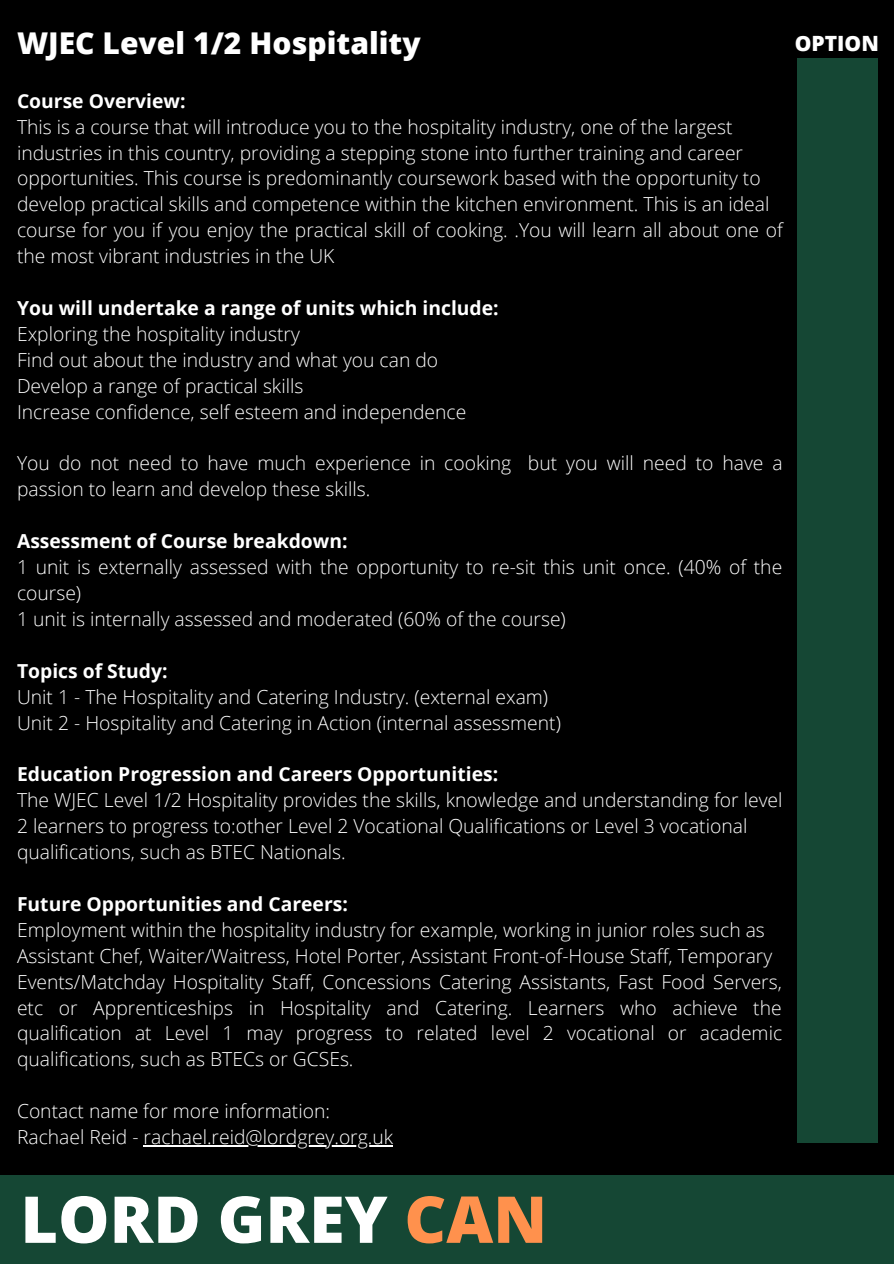
<style>
.page{position:relative;width:894px;height:1264px;background:#fff}
.page>*{position:absolute;margin:0;border:0;box-sizing:border-box;transform-origin:0 0}
.t1{font:800 64.65px "Open Sans";color:#fff}
.t2{font:800 30px "Open Sans";color:#fff}
.t3{font:800 21px "Open Sans";color:#fff}
.t4{font:300 19.35px/26px "Open Sans";color:#fff}
.t5{font:700 19.35px "Open Sans";color:#fff}
.s1{color:#ff914d}
</style>
<div class="page">
<div style="left:0;top:0;width:893px;height:1263px;background:#000"></div>
<div style="left:0;top:1175px;width:893px;height:88px;background:#154734"></div>
<div style="left:797px;top:58px;width:80px;height:1084px;background:#154734"></div>
<hr style="left:143px;top:1145px;width:250px;height:1px;background:#fff">
<h2 class="t2" style="left:17px;top:22px;width:405px">WJEC Level 1/2 Hospitality</h2>
<p class="t3" style="left:794px;top:28px;width:85px">OPTION</p>
<p class="t5" style="left:17px;top:87px;width:170px">Course Overview:</p>
<p class="t4" style="left:17px;top:113px;width:767px">This is a course that will introduce you to the hospitality industry, one of the largest industries in this country, providing a stepping stone into further training and career opportunities. This course is predominantly coursework based with the opportunity to develop practical skills and competence within the kitchen environment. This is an ideal course for you if you enjoy the practical skill of cooking. .You will learn all about one of the most vibrant industries in the UK</p>
<p class="t5" style="left:17px;top:294px;width:483px">You will undertake a range of units which include:</p>
<p class="t4" style="left:17px;top:320px;width:450px">Exploring the hospitality industry<br>Find out about the industry and what you can do Develop a range of practical skills<br>Increase confidence, self esteem and independence</p>
<p class="t4" style="left:17px;top:450px;width:767px">You do not need to have much experience in cooking but you will need to have a passion to learn and develop these skills.</p>
<p class="t5" style="left:17px;top:527px;width:332px">Assessment of Course breakdown:</p>
<p class="t4" style="left:17px;top:553px;width:766px">1 unit is externally assessed with the opportunity to re-sit this unit once. (40% of the course)<br>1 unit is internally assessed and moderated (60% of the course)</p>
<p class="t5" style="left:17px;top:657px;width:152px">Topics of Study:</p>
<p class="t4" style="left:17px;top:683px;width:545px">Unit 1 - The Hospitality and Catering Industry. (external exam)<br>Unit 2 - Hospitality and Catering in Action (internal assessment)</p>
<p class="t5" style="left:17px;top:760px;width:482px">Education Progression and Careers Opportunities:</p>
<p class="t4" style="left:17px;top:786px;width:766px">The WJEC Level 1/2 Hospitality provides the skills, knowledge and understanding for level<br>2 learners to progress to:other Level 2 Vocational Qualifications or Level 3 vocational qualifications, such as BTEC Nationals.</p>
<p class="t5" style="left:17px;top:890px;width:332px">Future Opportunities and Careers:</p>
<p class="t4" style="left:17px;top:916px;width:766px">Employment within the hospitality industry for example, working in junior roles such as Assistant Chef, Waiter/Waitress, Hotel Porter, Assistant Front-of-House Staff, Temporary Events/Matchday Hospitality Staff, Concessions Catering Assistants, Fast Food Servers, etc or Apprenticeships in Hospitality and Catering. Learners who achieve the qualification at Level 1 may progress to related level 2 vocational or academic qualifications, such as BTECs or GCSEs.</p>
<p class="t4" style="left:17px;top:1097px;width:377px">Contact name for more information:<br>Rachael Reid - rachael.reid@lordgrey.org.uk</p>
<h1 class="t1" style="left:20px;top:1173px;width:528px">LORD GREY <span class="s1">CAN</span></h1>
</div>
